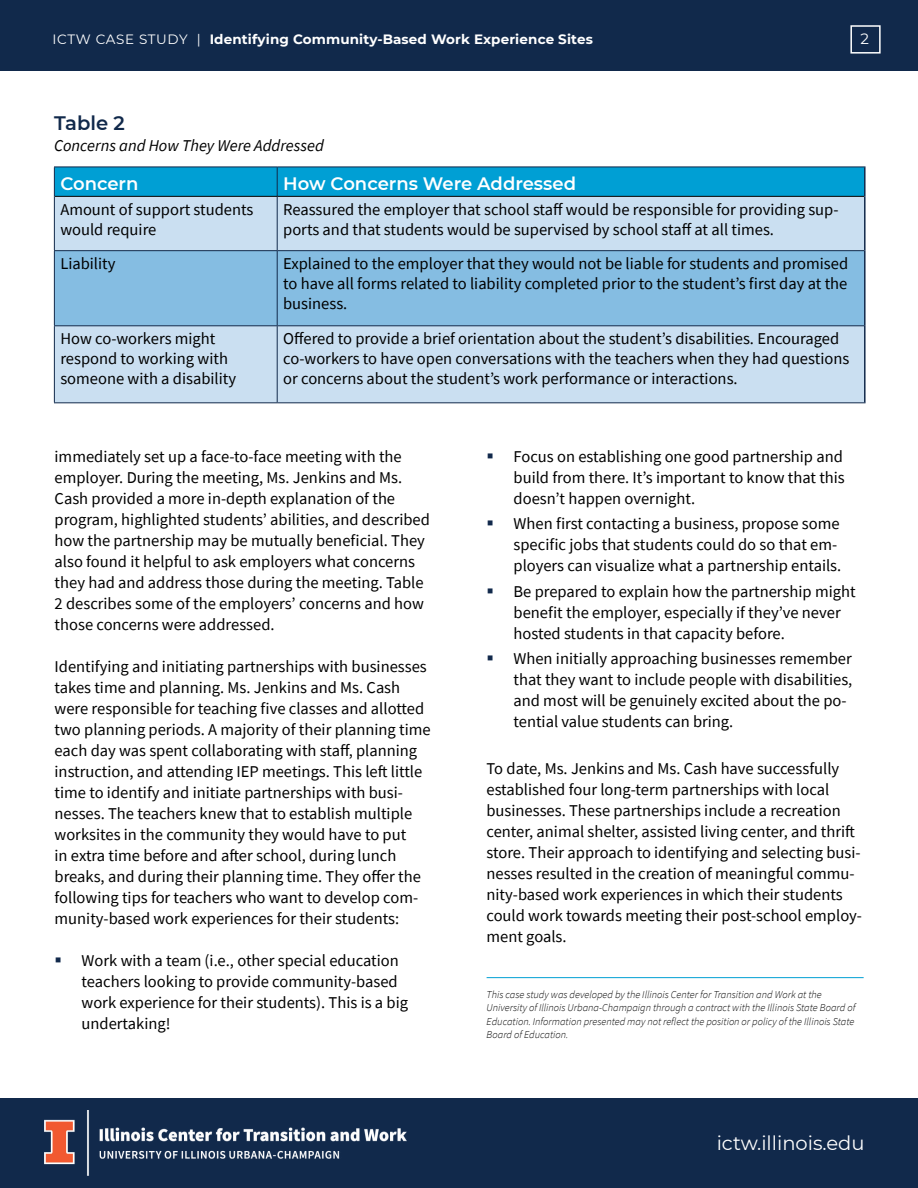
<style>
.page{position:relative;width:918px;height:1188px;background:#fff}
.page>*{position:absolute;margin:0;border:0;box-sizing:border-box;transform-origin:0 0}
.t1{font:19.5px "Montserrat";color:#fff}
.t2{font:600 19.5px "Montserrat";color:#11294b}
.t3{font:600 18px "Montserrat";color:#fff}
.t4{font:16.5px/21px "Source Sans Pro";color:#000}
.t5{font:italic 16.5px "Source Sans Pro";color:#000}
.t6{font:15px "Montserrat";color:#fff}
.t7{font:700 13.5px "Montserrat";letter-spacing:.01em;color:#fff}
.t8{font:italic 300 10.5px/13.5px "Source Sans Pro";color:#000}
.s1{font-weight:400}
</style>
<div class="page">
<div style="left:0;top:0;width:918px;height:70px;background:#11294b"></div>
<div style="left:850px;top:25px;width:31px;height:29px;border:2px solid #fff"></div>
<div style="left:55px;top:197px;width:809px;height:205px;background:#cadff1"></div>
<div style="left:55px;top:251px;width:809px;height:74px;background:#85bde2"></div>
<hr style="left:277px;top:197px;width:1px;height:53px;background:#11294b">
<hr style="left:277px;top:251px;width:1px;height:74px;background:#11294b">
<hr style="left:277px;top:326px;width:1px;height:76px;background:#11294b">
<hr style="left:864px;top:167px;width:2px;height:29px;background:#11294b">
<hr style="left:864px;top:196px;width:2px;height:55px;background:#11294b">
<hr style="left:864px;top:251px;width:2px;height:75px;background:#11294b">
<hr style="left:864px;top:326px;width:2px;height:76px;background:#11294b">
<div style="left:54px;top:167px;width:810px;height:29px;background:#009fd4"></div>
<hr style="left:277px;top:167px;width:589px;height:1px;background:#11294b">
<hr style="left:55px;top:196px;width:222px;height:1px;background:#000">
<hr style="left:277px;top:196px;width:587px;height:1px;background:#000">
<hr style="left:54px;top:196px;width:1px;height:54px;background:#11294b">
<hr style="left:54px;top:250px;width:223px;height:1px;background:#11294b">
<hr style="left:54px;top:251px;width:1px;height:74px;background:#11294b">
<hr style="left:277px;top:250px;width:587px;height:1px;background:#11294b">
<hr style="left:54px;top:325px;width:223px;height:1px;background:#11294b">
<hr style="left:54px;top:326px;width:1px;height:76px;background:#11294b">
<hr style="left:277px;top:325px;width:587px;height:1px;background:#11294b">
<hr style="left:54px;top:402px;width:223px;height:1px;background:#11294b">
<hr style="left:277px;top:402px;width:589px;height:1px;background:#11294b">
<div style="left:0;top:1098px;width:918px;height:90px;background:#11294b"></div>
<img style="left:45px;top:1110px;width:362px;height:66px">
<hr style="left:487px;top:977px;width:377px;height:1px;background:#009fd4">
<p class="t7" style="left:52px;top:29px;width:542px"><span class="s1">ICTW CASE STUDY |</span> Identifying Community-Based Work Experience Sites</p>
<p class="t6" style="left:861px;top:29px;width:10px">2</p>
<p class="t2" style="left:54px;top:109px;width:72px">Table 2</p>
<p class="t5" style="left:54px;top:135px;width:271px">Concerns and How They Were Addressed</p>
<p class="t3" style="left:60px;top:171px;width:80px">Concern</p>
<p class="t3" style="left:283px;top:171px;width:294px">How Concerns Were Addressed</p>
<p class="t4" style="left:60px;top:199px;width:195px;line-height:19.8px">Amount of support students would require</p>
<p class="t4" style="left:283px;top:199px;width:557px;line-height:19.8px">Reassured the employer that school staff would be responsible for providing sup&shy;ports and that students would be supervised by school staff at all times.</p>
<p class="t4" style="left:60px;top:253px;width:57px">Liability</p>
<p class="t4" style="left:283px;top:254px;width:567px;line-height:19.8px;text-align:justify">Explained to the employer that they would not be liable for students and promised to have all forms related to liability completed prior to the student’s first day at the business.</p>
<p class="t4" style="left:60px;top:329px;width:177px;line-height:19.8px">How co-workers might respond to working with someone with a disability</p>
<p class="t4" style="left:283px;top:329px;width:568px;line-height:19.8px">Offered to provide a brief orientation about the student’s disabilities. Encouraged co-workers to have open conversations with the teachers when they had questions or concerns about the student’s work performance or interactions.</p>
<p class="t4" style="left:55px;top:446px;width:377px">immediately set up a face-to-face meeting with the employer. During the meeting, Ms. Jenkins and Ms.<br>Cash provided a more in-depth explanation of the program, highlighted students’ abilities, and described how the partnership may be mutually beneficial. They also found it helpful to ask employers what concerns they had and address those during the meeting. Table 2 describes some of the employers’ concerns and how those concerns were addressed.</p>
<p class="t4" style="left:55px;top:656px;width:378px">Identifying and initiating partnerships with businesses takes time and planning. Ms. Jenkins and Ms. Cash were responsible for teaching five classes and allotted two planning periods. A majority of their planning time each day was spent collaborating with staff, planning instruction, and attending IEP meetings. This left little time to identify and initiate partnerships with busi&shy;nesses. The teachers knew that to establish multiple worksites in the community they would have to put<br>in extra time before and after school, during lunch breaks, and during their planning time. They offer the following tips for teachers who want to develop com&shy;munity-based work experiences for their students:</p>
<p class="t4" style="left:82px;top:950px;width:328px">Work with a team (i.e., other special education teachers looking to provide community-based work experience for their students). This is a big undertaking!</p>
<p class="t4" style="left:514px;top:446px;width:333px;text-align:justify">Focus on establishing one good partnership and build from there. It’s important to know that this doesn’t happen overnight.</p>
<p class="t4" style="left:514px;top:513px;width:329px">When first contacting a business, propose some specific jobs that students could do so that em&shy;ployers can visualize what a partnership entails.</p>
<p class="t4" style="left:514px;top:581px;width:344px">Be prepared to explain how the partnership might benefit the employer, especially if they’ve never hosted students in that capacity before.</p>
<p class="t4" style="left:514px;top:648px;width:340px">When initially approaching businesses remember that they want to include people with disabilities, and most will be genuinely excited about the po&shy;tential value students can bring.</p>
<p class="t4" style="left:487px;top:758px;width:377px">To date, Ms. Jenkins and Ms. Cash have successfully established four long-term partnerships with local businesses. These partnerships include a recreation center, animal shelter, assisted living center, and thrift store. Their approach to identifying and selecting busi&shy;nesses resulted in the creation of meaningful commu&shy;nity-based work experiences in which their students could work towards meeting their post-school employ&shy;ment goals.</p>
<p class="t8" style="left:487px;top:987px;width:370px">This case study was developed by the Illinois Center for Transition and Work at the University of Illinois Urbana-Champaign through a contract with the Illinois State Board of Education. Information presented may not reflect the position or policy of the Illinois State Board of Education.</p>
<p class="t1" style="left:717px;top:1130px;width:149px">ictw.illinois.edu</p>
</div>
